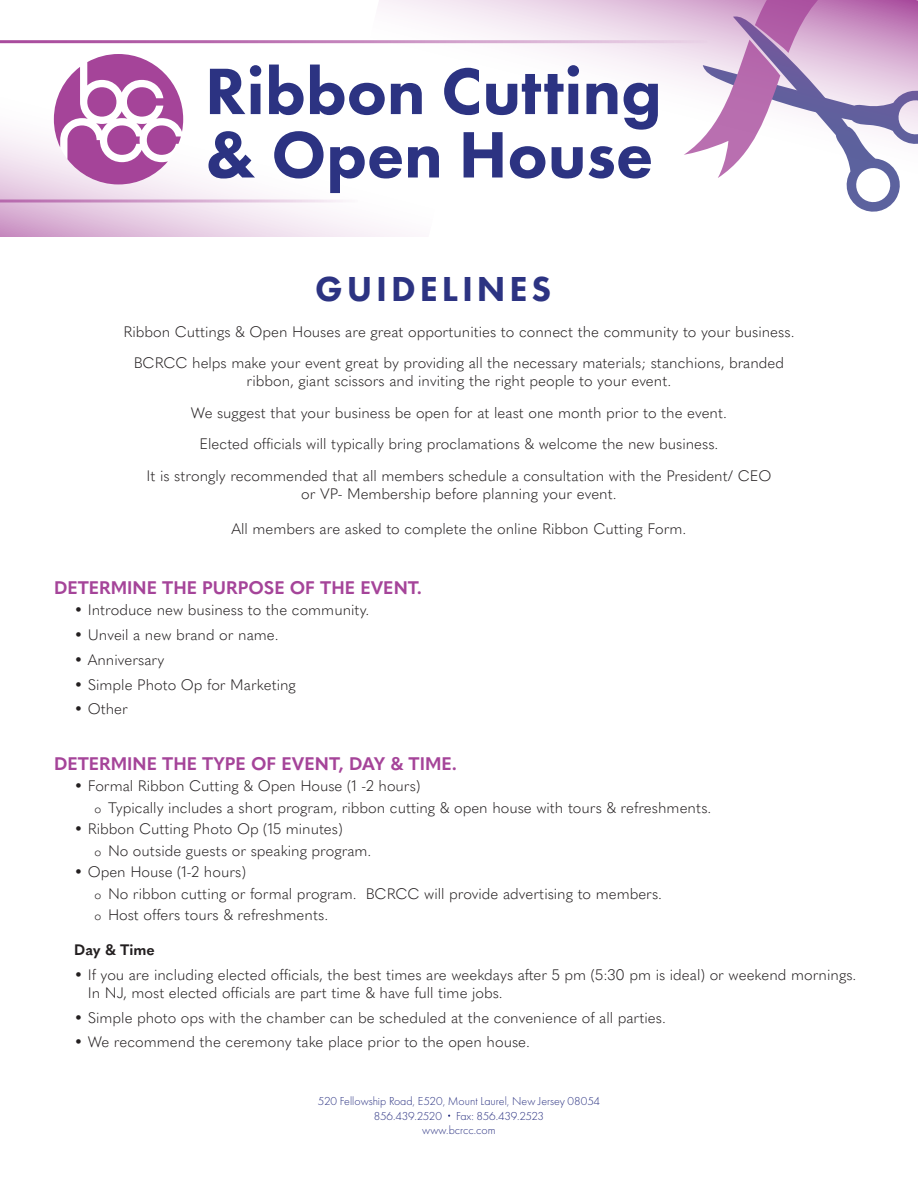
<style>
.page{position:relative;width:918px;height:1188px;background:#fff}
.page>*{position:absolute;margin:0;border:0;box-sizing:border-box;transform-origin:0 0}
.t1{font:800 67.95px/63.4px "Futura PT";color:#2c3382}
.t2{font:800 36px "Futura PT";letter-spacing:.11em;color:#2c3382}
.Paragraph_Style_1{font:700 18px "Quasimoda";color:#a54499}
.t3{font:300 15px/18px "Quasimoda";color:#231f20;text-align:center}
.t4{font:700 15px "Quasimoda";color:#231f20}
.t5{font:300 12px/14.4px "Futura PT";color:#2c3382;text-align:center}
.s1{font-size:12px}
</style>
<div class="page">
<svg style="left:847px;top:191px;width:52px;height:21px"></svg>
<svg style="left:0;top:115px;width:408px;height:122px"></svg>
<svg style="left:368px;top:0;width:550px;height:191px"></svg>
<hr style="left:0;top:40px;width:707px;height:3px;background:#a54499">
<svg style="left:54px;top:54px;width:129px;height:131px"></svg>
<hr style="left:0;top:200px;width:358px;height:3px;background:#a54499">
<p class="t1" style="left:205px;top:59px;width:458px">Ribbon Cutting &amp; Open House</p>
<p class="t2" style="left:315px;top:266px;width:238px">GUIDELINES</p>
<p class="t3" style="left:123px;top:321px;width:673px">Ribbon Cuttings &amp; Open Houses are great opportunities to connect the community to your business.</p>
<p class="t3" style="left:134px;top:353px;width:652px">BCRCC helps make your event great by providing all the necessary materials; stanchions, branded ribbon, giant scissors and inviting the right people to your event.</p>
<p class="t3" style="left:191px;top:402px;width:538px">We suggest that your business be open for at least one month prior to the event.</p>
<p class="t3" style="left:200px;top:434px;width:520px">Elected officials will typically bring proclamations &amp; welcome the new business.</p>
<p class="t3" style="left:147px;top:465px;width:626px">It is strongly recommended that all members schedule a consultation with the President/ CEO or VP- Membership before planning your event.</p>
<p class="t3" style="left:232px;top:518px;width:456px">All members are asked to complete the online Ribbon Cutting Form.</p>
<p class="Paragraph_Style_1" style="left:54px;top:573px;width:370px">DETERMINE THE PURPOSE OF THE EVENT.</p>
<p class="t3" style="left:74px;top:600px;width:296px">• Introduce new business to the community.</p>
<p class="t3" style="left:74px;top:625px;width:206px">• Unveil a new brand or name.</p>
<p class="t3" style="left:74px;top:650px;width:92px">• Anniversary</p>
<p class="t3" style="left:74px;top:674px;width:223px">• Simple Photo Op for Marketing</p>
<p class="t3" style="left:74px;top:699px;width:55px">• Other</p>
<p class="Paragraph_Style_1" style="left:54px;top:749px;width:405px">DETERMINE THE TYPE OF EVENT, DAY &amp; TIME.</p>
<p class="t3" style="left:74px;top:776px;width:348px">• Formal Ribbon Cutting &amp; Open House (1 -2 hours)</p>
<p class="t3" style="left:94px;top:797px;width:618px"><span class="s1">o</span> Typically includes a short program, ribbon cutting &amp; open house with tours &amp; refreshments.</p>
<p class="t3" style="left:74px;top:819px;width:270px">• Ribbon Cutting Photo Op (15 minutes)</p>
<p class="t3" style="left:94px;top:840px;width:278px"><span class="s1">o</span> No outside guests or speaking program.</p>
<p class="t3" style="left:74px;top:862px;width:173px">• Open House (1-2 hours)</p>
<p class="t3" style="left:94px;top:883px;width:569px"><span class="s1">o</span> No ribbon cutting or formal program. BCRCC will provide advertising to members.</p>
<p class="t3" style="left:94px;top:905px;width:235px"><span class="s1">o</span> Host offers tours &amp; refreshments.</p>
<p class="t4" style="left:74px;top:938px;width:82px">Day &amp; Time</p>
<p class="t3" style="left:88px;top:965px;width:770px;text-align:left;text-indent:-14px">• If you are including elected officials, the best times are weekdays after 5 pm (5:30 pm is ideal) or weekend mornings.<br>In NJ, most elected officials are part time &amp; have full time jobs.</p>
<p class="t3" style="left:74px;top:1007px;width:593px">• Simple photo ops with the chamber can be scheduled at the convenience of all parties.</p>
<p class="t3" style="left:74px;top:1032px;width:457px">• We recommend the ceremony take place prior to the open house.</p>
<p class="t5" style="left:318px;top:1094px;width:284px">520 Fellowship Road, E520, Mount Laurel, New Jersey 08054<br>856.439.2520 Fax: 856.439.2523<br>www.bcrcc.com</p>
</div>
